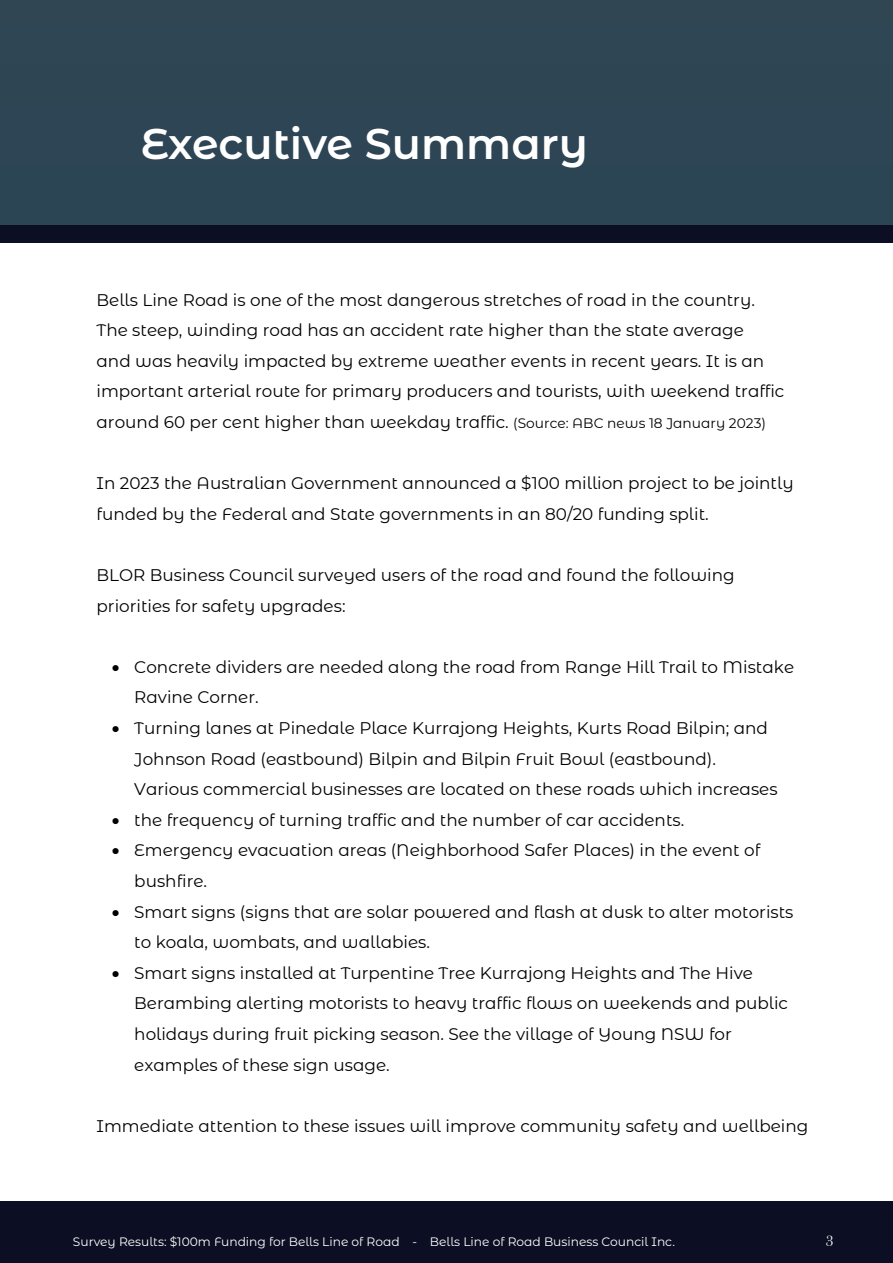
<style>
.page{position:relative;width:893px;height:1263px;background:#fff}
.page>*{position:absolute;margin:0;border:0;box-sizing:border-box;transform-origin:0 0}
.t1{font:600 42.9px "Montserrat Alternates";color:#fff}
.t2{font:16.8px/30.6px "Montserrat Alternates";color:#000}
.t3{font:15.3px "Bask Old Face";color:#fff}
.t4{font:12.3px "Montserrat Alternates";color:#fff}
.s1{font-size:13.8px}
</style>
<div class="page">
<div style="left:0;top:1202px;width:893px;height:61px;background:#0c0f23"></div>
<div style="left:0;top:198px;width:893px;height:45px;background:#0c0f23"></div>
<div style="left:0;top:0;width:893px;height:225px;background:#2d4554"></div>
<h1 class="t1" style="left:141px;top:113px;width:449px">Executive Summary</h1>
<p class="t2" style="left:97px;top:284px;width:689px">Bells Line Road is one of the most dangerous stretches of road in the country.<br>The steep, winding road has an accident rate higher than the state average<br>and was heavily impacted by extreme weather events in recent years. It is an important arterial route for primary producers and tourists, with weekend traffic around 60 per cent higher than weekday traffic. <span class="s1">(Source: ABC news 18 January 2023)</span></p>
<p class="t2" style="left:97px;top:467px;width:699px">In 2023 the Australian Government announced a $100 million project to be jointly funded by the Federal and State governments in an 80/20 funding split.</p>
<p class="t2" style="left:97px;top:559px;width:640px">BLOR Business Council surveyed users of the road and found the following priorities for safety upgrades:</p>
<p class="t2" style="left:134px;top:651px;width:661px;text-indent:-22px">• Concrete dividers are needed along the road from Range Hill Trail to Mistake<br>Ravine Corner.</p>
<p class="t2" style="left:134px;top:712px;width:645px;text-indent:-22px">• Turning lanes at Pinedale Place Kurrajong Heights, Kurts Road Bilpin; and<br>Johnson Road (eastbound) Bilpin and Bilpin Fruit Bowl (eastbound).<br>Various commercial businesses are located on these roads which increases</p>
<p class="t2" style="left:112px;top:804px;width:574px">• the frequency of turning traffic and the number of car accidents.</p>
<p class="t2" style="left:134px;top:834px;width:627px;text-indent:-22px">• Emergency evacuation areas (Neighborhood Safer Places) in the event of bushfire.</p>
<p class="t2" style="left:134px;top:896px;width:661px;text-indent:-22px">• Smart signs (signs that are solar powered and flash at dusk to alter motorists to koala, wombats, and wallabies.</p>
<p class="t2" style="left:134px;top:957px;width:655px;text-indent:-22px">• Smart signs installed at Turpentine Tree Kurrajong Heights and The Hive Berambing alerting motorists to heavy traffic flows on weekends and public holidays during fruit picking season. See the village of Young NSW for examples of these sign usage.</p>
<p class="t2" style="left:97px;top:1110px;width:713px">Immediate attention to these issues will improve community safety and wellbeing</p>
<p class="t4" style="left:73px;top:1233px;width:604px">Survey Results: $100m Funding for Bells Line of Road - Bells Line of Road Business Council Inc.</p>
<p class="t3" style="left:826px;top:1232px;width:9px">3</p>
</div>
